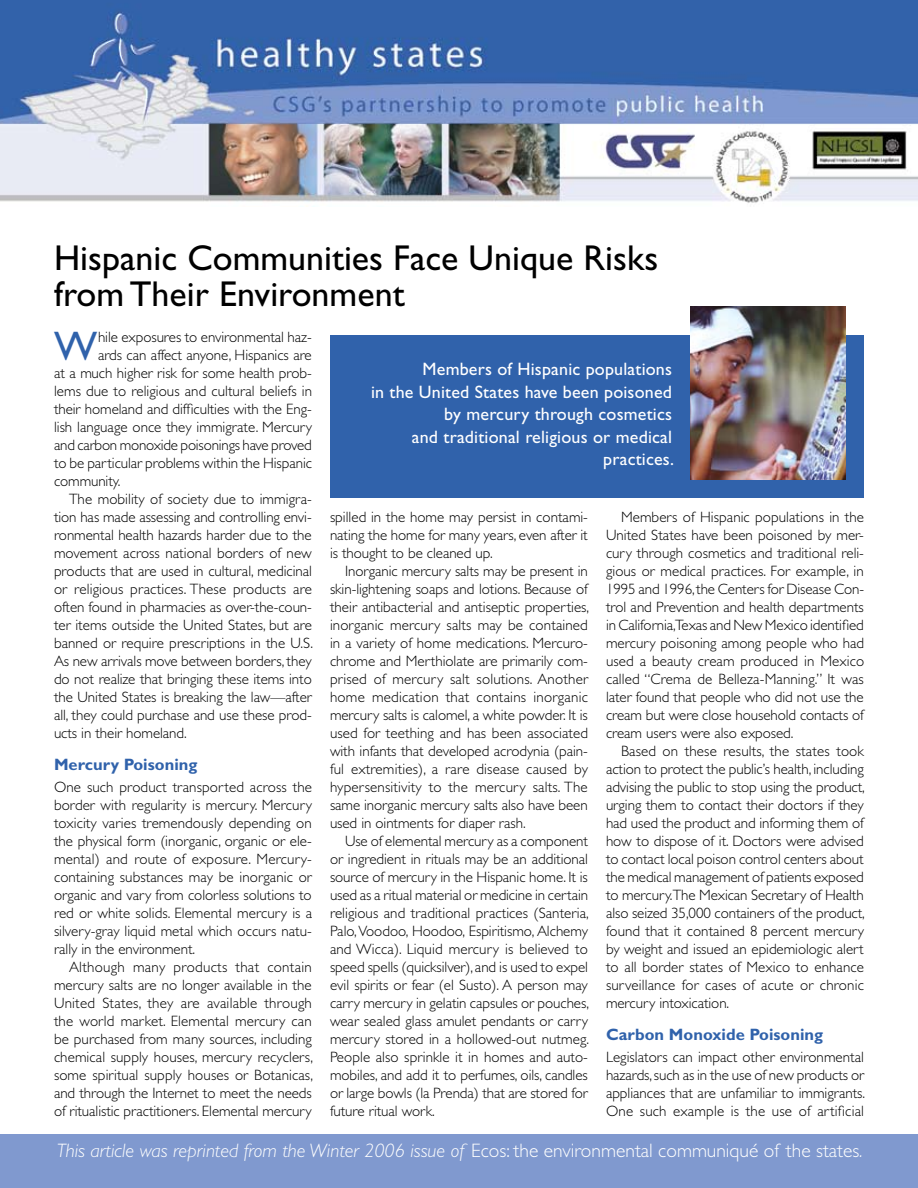
<style>
.page{position:relative;width:918px;height:1188px;background:#fff}
.page>*{position:absolute;margin:0;border:0;box-sizing:border-box;transform-origin:0 0}
.t1{font:41.4px "Gill Sans";color:#3062ab}
.t2{font:36px/36px "Gill Sans";color:#000}
.t3{font:italic 300 19.5px "Gill Sans";color:#fff}
.t4{font:18px/22.5px "Gill Sans";letter-spacing:.01em;color:#fff;text-align:right}
.t5{font:700 16.5px "Gill Sans";letter-spacing:.005em;color:#3062ab}
.t6{font:300 15px/18px "Gill Sans";letter-spacing:-.005em;color:#000;text-align:justify}
.s1{font-style:normal}
</style>
<div class="page">
<img style="left:0;top:0;width:918px;height:207px">
<div style="left:0;top:1134px;width:918px;height:54px;background:#8099cf"></div>
<div style="left:330px;top:335px;width:534px;height:162px;background:#3062ab"></div>
<img style="left:690px;top:306px;width:156px;height:173px">
<h2 class="t2" style="left:54px;top:240px;width:606px">Hispanic Communities Face Unique Risks from Their Environment</h2>
<h1 class="t1" style="left:54px;top:322px;width:45px">W</h1>
<p class="t6" style="left:98px;top:328px;width:215px">hile exposures to environmental haz-</p>
<p class="t6" style="left:98px;top:346px;width:215px">ards can affect anyone, Hispanics are</p>
<p class="t6" style="left:54px;top:364px;width:260px">at a much higher risk for some health prob-</p>
<p class="t6" style="left:54px;top:382px;width:260px">lems due to religious and cultural beliefs in</p>
<p class="t6" style="left:54px;top:400px;width:260px">their homeland and difficulties with the Eng-</p>
<p class="t6" style="left:54px;top:418px;width:260px">lish language once they immigrate. Mercury</p>
<p class="t6" style="left:54px;top:436px;width:259px">and carbon monoxide poisonings have proved</p>
<p class="t6" style="left:54px;top:454px;width:260px">to be particular problems within the Hispanic</p>
<p class="t6" style="left:54px;top:472px;width:68px">community.</p>
<p class="t6" style="left:69px;top:490px;width:245px">The mobility of society due to immigra-</p>
<p class="t6" style="left:54px;top:508px;width:260px">tion has made assessing and controlling envi-</p>
<p class="t6" style="left:54px;top:526px;width:259px">ronmental health hazards harder due to the</p>
<p class="t6" style="left:54px;top:544px;width:259px">movement across national borders of new</p>
<p class="t6" style="left:54px;top:562px;width:260px">products that are used in cultural, medicinal</p>
<p class="t6" style="left:54px;top:580px;width:260px">or religious practices. These products are</p>
<p class="t6" style="left:54px;top:598px;width:260px">often found in pharmacies as over-the-coun-</p>
<p class="t6" style="left:54px;top:616px;width:260px">ter items outside the United States, but are</p>
<p class="t6" style="left:54px;top:634px;width:260px">banned or require prescriptions in the U.S.</p>
<p class="t6" style="left:54px;top:652px;width:259px">As new arrivals move between borders, they</p>
<p class="t6" style="left:54px;top:670px;width:259px">do not realize that bringing these items into</p>
<p class="t6" style="left:54px;top:688px;width:259px">the United States is breaking the law—after</p>
<p class="t6" style="left:54px;top:706px;width:260px">all, they could purchase and use these prod-</p>
<p class="t6" style="left:54px;top:724px;width:134px">ucts in their homeland.</p>
<p class="t5" style="left:54px;top:754px;width:145px">Mercury Poisoning</p>
<p class="t6" style="left:54px;top:778px;width:260px">One such product transported across the border with regularity is mercury. Mercury toxicity varies tremendously depending on the physical form (inorganic, organic or ele&shy;mental) and route of exposure. Mercury&shy;containing substances may be inorganic or organic and vary from colorless solutions to red or white solids. Elemental mercury is a silvery-gray liquid metal which occurs natu&shy;rally in the environment.</p>
<p class="t6" style="left:54px;top:958px;width:261px;text-indent:15px">Although many products that contain mercury salts are no longer available in the United States, they are available through the world market. Elemental mercury can be purchased from many sources, including chemical supply houses, mercury recyclers, some spiritual supply houses or Botanicas, and through the Internet to meet the needs of ritualistic practitioners. Elemental mercury</p>
<p class="t4" style="left:371px;top:358px;width:305px">Members of Hispanic populations<br>in the United States have been poisoned by mercury through cosmetics<br>and traditional religious or medical practices.</p>
<p class="t6" style="left:606px;top:508px;width:260px;text-indent:15px">Members of Hispanic populations in the United States have been poisoned by mer&shy;cury through cosmetics and traditional reli&shy;gious or medical practices. For example, in 1995 and 1996, the Centers for Disease Con&shy;trol and Prevention and health departments in California,Texas and New Mexico identified mercury poisoning among people who had used a beauty cream produced in Mexico called “Crema de Belleza-Manning.” It was later found that people who did not use the cream but were close household contacts of cream users were also exposed.</p>
<p class="t6" style="left:606px;top:742px;width:260px;text-indent:15px">Based on these results, the states took action to protect the public’s health, including advising the public to stop using the product, urging them to contact their doctors if they had used the product and informing them of how to dispose of it. Doctors were advised to contact local poison control centers about the medical management of patients exposed to mercury.The Mexican Secretary of Health also seized 35,000 containers of the product, found that it contained 8 percent mercury by weight and issued an epidemiologic alert to all border states of Mexico to enhance surveillance for cases of acute or chronic mercury intoxication.</p>
<p class="t5" style="left:606px;top:1024px;width:219px">Carbon Monoxide Poisoning</p>
<p class="t6" style="left:606px;top:1048px;width:261px">Legislators can impact other environmental hazards, such as in the use of new products or appliances that are unfamiliar to immigrants.<br>One such example is the use of artificial</p>
<h3 class="t3" style="left:57px;top:1139px;width:807px">This article was reprinted from the Winter 2006 issue of <span class="s1">Ecos: the environmental communiqué of the states</span>.</h3>
<p class="t6" style="left:330px;top:508px;width:260px">spilled in the home may persist in contami&shy;nating the home for many years, even after it is thought to be cleaned up.</p>
<p class="t6" style="left:330px;top:562px;width:261px;text-indent:15px">Inorganic mercury salts may be present in skin-lightening soaps and lotions. Because of their antibacterial and antiseptic properties, inorganic mercury salts may be contained in a variety of home medications. Mercuro&shy;chrome and Merthiolate are primarily com&shy;prised of mercury salt solutions. Another home medication that contains inorganic mercury salts is calomel, a white powder. It is used for teething and has been associated with infants that developed acrodynia (pain&shy;ful extremities), a rare disease caused by hypersensitivity to the mercury salts. The same inorganic mercury salts also have been used in ointments for diaper rash.</p>
<p class="t6" style="left:330px;top:832px;width:261px;text-indent:15px">Use of elemental mercury as a component or ingredient in rituals may be an additional source of mercury in the Hispanic home. It is used as a ritual material or medicine in certain religious and traditional practices (Santeria, Palo, Voodoo, Hoodoo, Espirit-ismo, Alchemy and Wicca). Liquid mercury is believed to speed spells (quicksilver), and is used to expel evil spirits or fear (el Susto). A person may carry mercury in gelatin capsules or pouches, wear sealed glass amulet pendants or carry mercury stored in a hollowed-out nutmeg.<br>People also sprinkle it in homes and auto&shy;mobiles, and add it to perfumes, oils, candles or large bowls (la Prenda) that are stored for future ritual work.</p>
</div>
